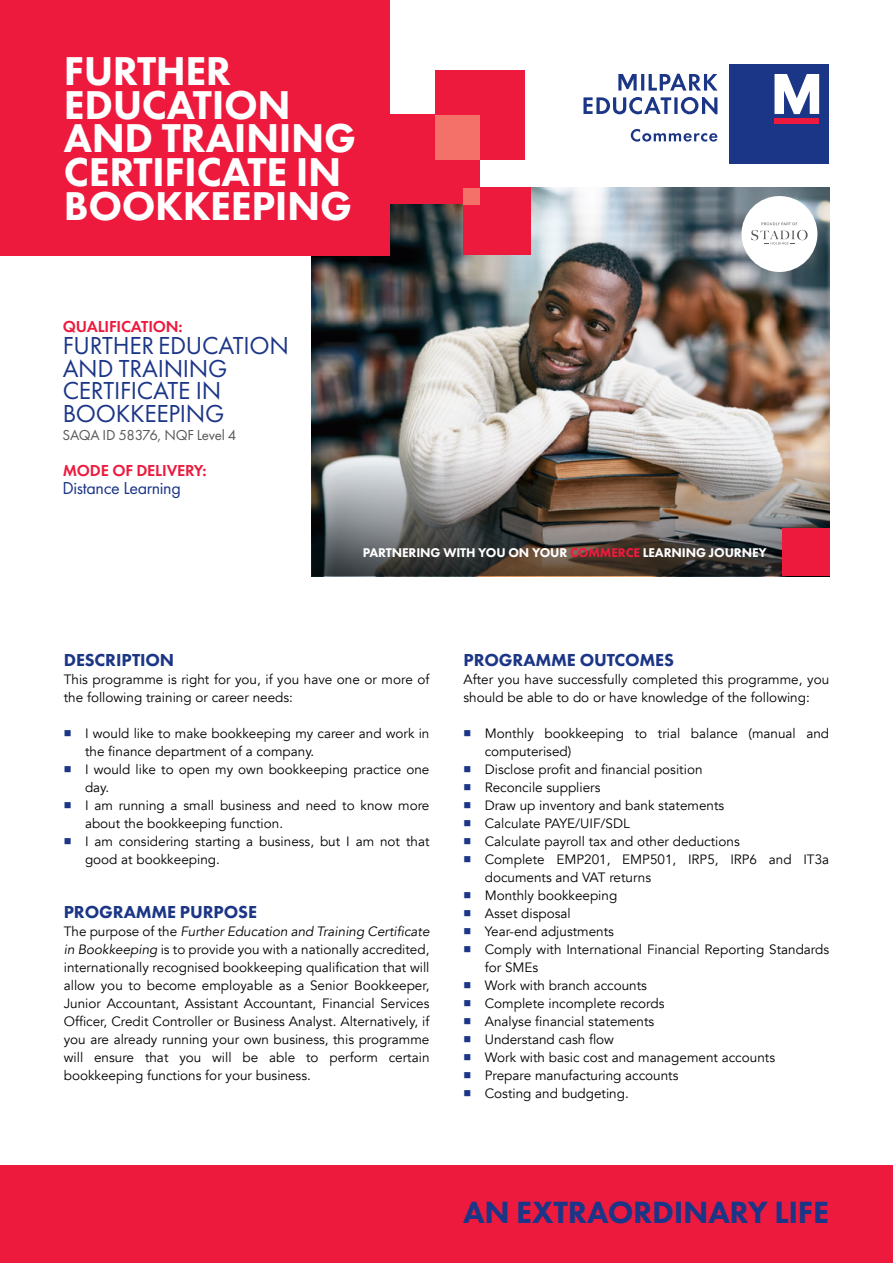
<style>
.page{position:relative;width:893px;height:1263px;background:#fff}
.page>*{position:absolute;margin:0;border:0;box-sizing:border-box;transform-origin:0 0}
.t1{font:800 41.7px/33.9px "Futura PT";letter-spacing:-.01em;color:#fff}
.t2{font:800 31.95px "Futura PT";letter-spacing:-.01em;color:#1c3687}
.t3{font:25.5px/22.5px "Futura PT";letter-spacing:-.01em;color:#1c3687}
.t4{font:800 18px "Futura PT";letter-spacing:-.01em;color:#1c3687}
.t5{font:18px "Futura PT";letter-spacing:-.02em;color:#1c3687}
.t6{font:600 16.5px "Futura PT";letter-spacing:-.01em;color:#ed1a3e}
.t7{font:15px "Futura PT";letter-spacing:-.02em;color:#58595b}
.t8{font:13.5px/18px "Avenir";color:#000}
.t9{font:800 13.2px "Futura PT";letter-spacing:-.01em;color:#fff}
.s1{color:#ed1a3e}
.s2{color:#1c3687}
.s3{font-style:italic}
</style>
<div class="page">
<img style="left:312px;top:188px;width:517px;height:215px">
<img style="left:312px;top:403px;width:517px;height:173px">
<div style="left:0;top:1165px;width:893px;height:98px;background:#ed1a3e"></div>
<div style="left:741px;top:196px;width:76px;height:76px;background:#fff;border-radius:50%"></div>
<svg style="left:751px;top:222px;width:57px;height:22px"></svg>
<div style="left:730px;top:64px;width:99px;height:99px;background:#1c3687"></div>
<svg style="left:774px;top:74px;width:45px;height:40px"></svg>
<div style="left:774px;top:118px;width:45px;height:5px;background:#ed1a3e"></div>
<svg style="left:583px;top:74px;width:135px;height:40px"></svg>
<svg style="left:631px;top:129px;width:86px;height:13px"></svg>
<div style="left:0;top:0;width:390px;height:255px;background:#ed1a3e"></div>
<div style="left:390px;top:115px;width:90px;height:89px;background:#ed1a3e"></div>
<div style="left:435px;top:70px;width:89px;height:89px;background:#ed1a3e"></div>
<div style="left:435px;top:115px;width:45px;height:44px;background:#f37168"></div>
<div style="left:463px;top:188px;width:67px;height:67px;background:#ed1a3e"></div>
<div style="left:463px;top:188px;width:17px;height:16px;background:#f37168"></div>
<div style="left:782px;top:529px;width:47px;height:47px;background:#ed1a3e"></div>
<h1 class="t1" style="left:64px;top:53px;width:294px">FURTHER<br>EDUCATION<br>AND TRAINING<br>CERTIFICATE IN<br>BOOKKEEPING</h1>
<p class="t6" style="left:63px;top:316px;width:122px">QUALIFICATION:</p>
<h3 class="t3" style="left:63px;top:335px;width:228px">FURTHER EDUCATION<br>AND TRAINING<br>CERTIFICATE IN<br>BOOKKEEPING</h3>
<p class="t7" style="left:63px;top:426px;width:175px">SAQA ID 58376, NQF Level 4</p>
<p class="t6" style="left:63px;top:460px;width:146px">MODE OF DELIVERY:</p>
<h3 class="t5" style="left:63px;top:477px;width:120px">Distance Learning</h3>
<p class="t9" style="left:363px;top:544px;width:405px">PARTNERING WITH YOU ON YOUR <span class="s1">COMMERCE</span> LEARNING JOURNEY</p>
<h3 class="t4" style="left:64px;top:649px;width:112px">DESCRIPTION</h3>
<p class="t8" style="left:64px;top:671px;width:367px">This programme is right for you, if you have one or more of the following training or career needs:</p>
<p class="t8" style="left:85px;top:725px;width:346px;text-indent:-21px"><span class="s2">■</span> I would like to make bookkeeping my career and work in the finance department of a company.</p>
<p class="t8" style="left:85px;top:761px;width:346px;text-indent:-21px"><span class="s2">■</span> I would like to open my own bookkeeping practice one day.</p>
<p class="t8" style="left:85px;top:797px;width:346px;text-indent:-21px"><span class="s2">■</span> I am running a small business and need to know more about the bookkeeping function.</p>
<p class="t8" style="left:85px;top:833px;width:346px;text-indent:-21px"><span class="s2">■</span> I am considering starting a business, but I am not that good at bookkeeping.</p>
<h3 class="t4" style="left:64px;top:901px;width:195px">PROGRAMME PURPOSE</h3>
<p class="t8" style="left:64px;top:923px;width:367px;text-align:justify">The purpose of the <span class="s3">Further Education and Training Certificate in Bookkeeping</span> is to provide you with a nationally accredited, internationally recognised bookkeeping qualification that will allow you to become employable as a Senior Bookkeeper, Junior Accountant, Assistant Accountant, Financial Services Officer, Credit Controller or Business Analyst. Alternatively, if you are already running your own business, this programme will ensure that you will be able to perform certain bookkeeping functions for your business.</p>
<h3 class="t4" style="left:464px;top:649px;width:212px">PROGRAMME OUTCOMES</h3>
<p class="t8" style="left:463px;top:671px;width:367px">After you have successfully completed this programme, you should be able to do or have knowledge of the following:</p>
<p class="t8" style="left:485px;top:725px;width:346px;text-indent:-21px"><span class="s2">■</span> Monthly bookkeeping to trial balance (manual and computerised)</p>
<p class="t8" style="left:463px;top:761px;width:240px"><span class="s2">■</span> Disclose profit and financial position</p>
<p class="t8" style="left:463px;top:779px;width:139px"><span class="s2">■</span> Reconcile suppliers</p>
<p class="t8" style="left:463px;top:797px;width:262px"><span class="s2">■</span> Draw up inventory and bank statements</p>
<p class="t8" style="left:463px;top:815px;width:168px"><span class="s2">■</span> Calculate PAYE/UIF/SDL</p>
<p class="t8" style="left:463px;top:833px;width:278px"><span class="s2">■</span> Calculate payroll tax and other deductions</p>
<p class="t8" style="left:485px;top:851px;width:346px;text-indent:-21px"><span class="s2">■</span> Complete EMP201, EMP501, IRP5, IRP6 and IT3a documents and VAT returns</p>
<p class="t8" style="left:463px;top:887px;width:155px"><span class="s2">■</span> Monthly bookkeeping</p>
<p class="t8" style="left:463px;top:905px;width:109px"><span class="s2">■</span> Asset disposal</p>
<p class="t8" style="left:463px;top:923px;width:152px"><span class="s2">■</span> Year-end adjustments</p>
<p class="t8" style="left:485px;top:941px;width:346px;text-indent:-21px"><span class="s2">■</span> Comply with International Financial Reporting Standards for SMEs</p>
<p class="t8" style="left:463px;top:977px;width:185px"><span class="s2">■</span> Work with branch accounts</p>
<p class="t8" style="left:463px;top:995px;width:202px"><span class="s2">■</span> Complete incomplete records</p>
<p class="t8" style="left:463px;top:1013px;width:192px"><span class="s2">■</span> Analyse financial statements</p>
<p class="t8" style="left:463px;top:1031px;width:152px"><span class="s2">■</span> Understand cash flow</p>
<p class="t8" style="left:463px;top:1049px;width:313px"><span class="s2">■</span> Work with basic cost and management accounts</p>
<p class="t8" style="left:463px;top:1067px;width:217px"><span class="s2">■</span> Prepare manufacturing accounts</p>
<p class="t8" style="left:463px;top:1085px;width:167px"><span class="s2">■</span> Costing and budgeting.</p>
<h2 class="t2" style="left:463px;top:1192px;width:367px">AN EXTRAORDINARY LIFE</h2>
</div>
